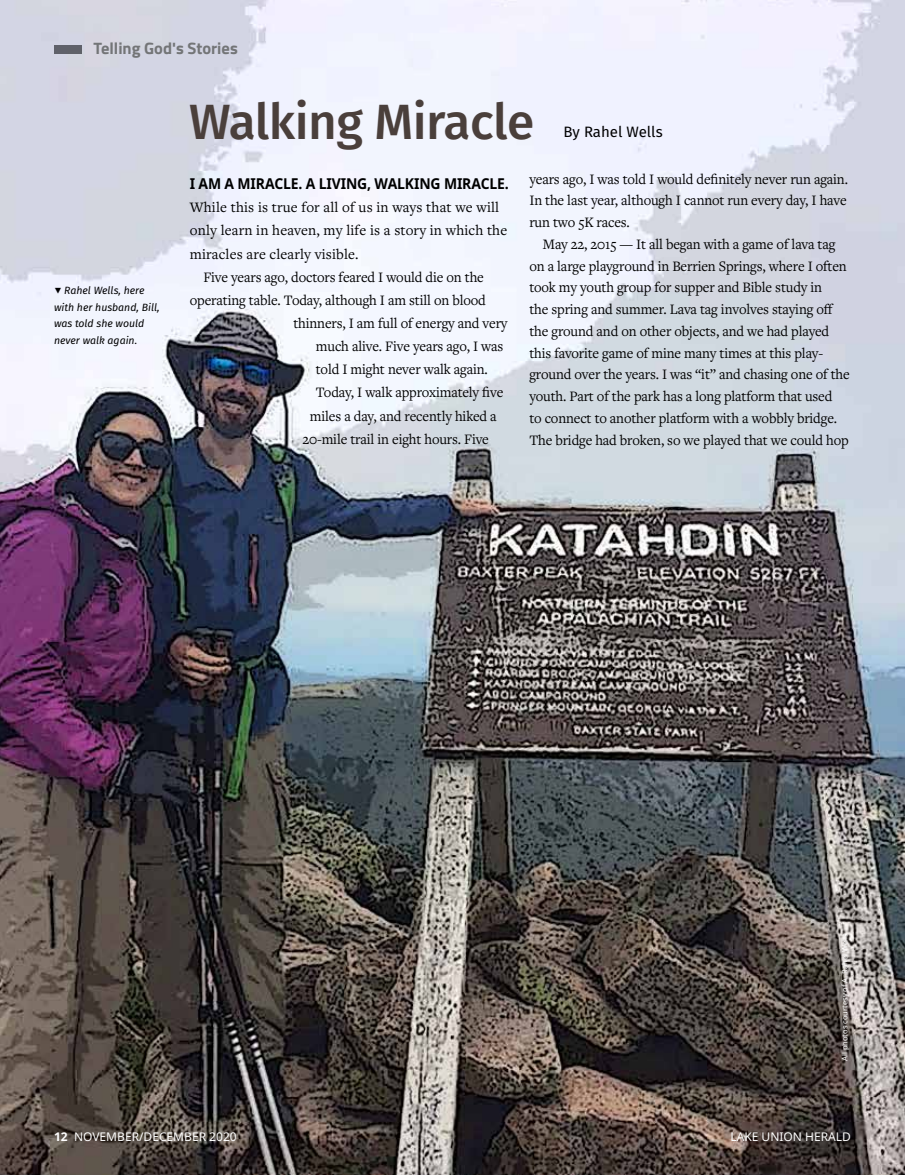
<style>
.page{position:relative;width:905px;height:1175px;background:#fff}
.page>*{position:absolute;margin:0;border:0;box-sizing:border-box;transform-origin:0 0}
.t1{font:500 49.5px "Fira Sans";letter-spacing:-.01em;color:#4a3f3b}
.t2{font:700 16.5px "Titillium Web";color:#737577}
.t3{font:15px/21.8px "Freight Text Pro";letter-spacing:-.01em;color:#000;text-align:justify}
.t4{font:15px "Freight Text Pro";letter-spacing:.01em;color:#000}
.t5{font:700 15px "Noto Sans";letter-spacing:-.01em;color:#000;scale:.93 1}
.t6{font:15px "Fira Sans";color:#000}
.t7{font:12px "Noto Sans";color:#fff}
.t8{font:italic 10.5px/16.5px "Fira Sans";color:#000}
.t9{font:7.5px "Noto Sans";color:#fff}
.s1{font-family:"Freight Text Pro";font-style:normal}
.s2{font-weight:700}
</style>
<div class="page">
<img style="left:0;top:0;width:904px;height:1174px">
<p class="t2" style="left:93px;top:36px;width:146px">Telling God's Stories</p>
<h1 class="t1" style="left:189px;top:82px;width:346px">Walking Miracle</h1>
<p class="t6" style="left:563px;top:120px;width:101px">By Rahel Wells</p>
<p class="t8" style="left:54px;top:282px;width:107px"><span class="s1">G</span> Rahel Wells, here with her husband, Bill, was told she would never walk again.</p>
<p class="t5" style="left:190px;top:173px;width:344px">I AM A MIRACLE. A LIVING, WALKING MIRACLE.</p>
<p class="t4" style="left:190px;top:198px;width:311px">While this is true for all of us in ways that we will</p>
<p class="t4" style="left:190px;top:221px;width:319px">only learn in heaven, my life is a story in which the</p>
<p class="t4" style="left:190px;top:244px;width:170px">miracles are clearly visible.</p>
<p class="t3" style="left:203px;top:265px;width:282px">Five years ago, doctors feared I would die on the</p>
<p class="t3" style="left:190px;top:289px;width:297px">operating table. Today, although I am still on blood</p>
<p class="t3" style="left:293px;top:312px;width:216px">thinners, I am full of energy and very</p>
<p class="t3" style="left:316px;top:335px;width:189px">much alive. Five years ago, I was</p>
<p class="t3" style="left:316px;top:358px;width:173px">told I might never walk again.</p>
<p class="t3" style="left:316px;top:381px;width:189px">Today, I walk approximately five</p>
<p class="t3" style="left:310px;top:404px;width:188px">miles a day, and recently hiked a</p>
<p class="t3" style="left:302px;top:427px;width:188px">20-mile trail in eight hours. Five</p>
<p class="t3" style="left:529px;top:167px;width:320px">years ago, I was told I would definitely never run again.<br>In the last year, although I cannot run every day, I have run two 5K races.</p>
<p class="t3" style="left:529px;top:233px;width:322px;text-align:left;text-indent:14px">May 22, 2015 — It all began with a game of lava tag on a large playground in Berrien Springs, where I often took my youth group for supper and Bible study in<br>the spring and summer. Lava tag involves staying off the ground and on other objects, and we had played this favorite game of mine many times at this play&shy;ground over the years. I was “it” and chasing one of the youth. Part of the park has a long platform that used<br>to connect to another platform with a wobbly bridge.<br>The bridge had broken, so we played that we could hop</p>
<p class="t9" style="left:839px;top:1061px;width:129px;rotate:-90deg">All photos courtesy of A. Rahel Wells</p>
<p class="t7" style="left:54px;top:1128px;width:184px"><span class="s2">12</span> NOVEMBER/DECEMBER 2020</p>
<p class="t7" style="left:730px;top:1128px;width:122px">LAKE UNION HERALD</p>
</div>
